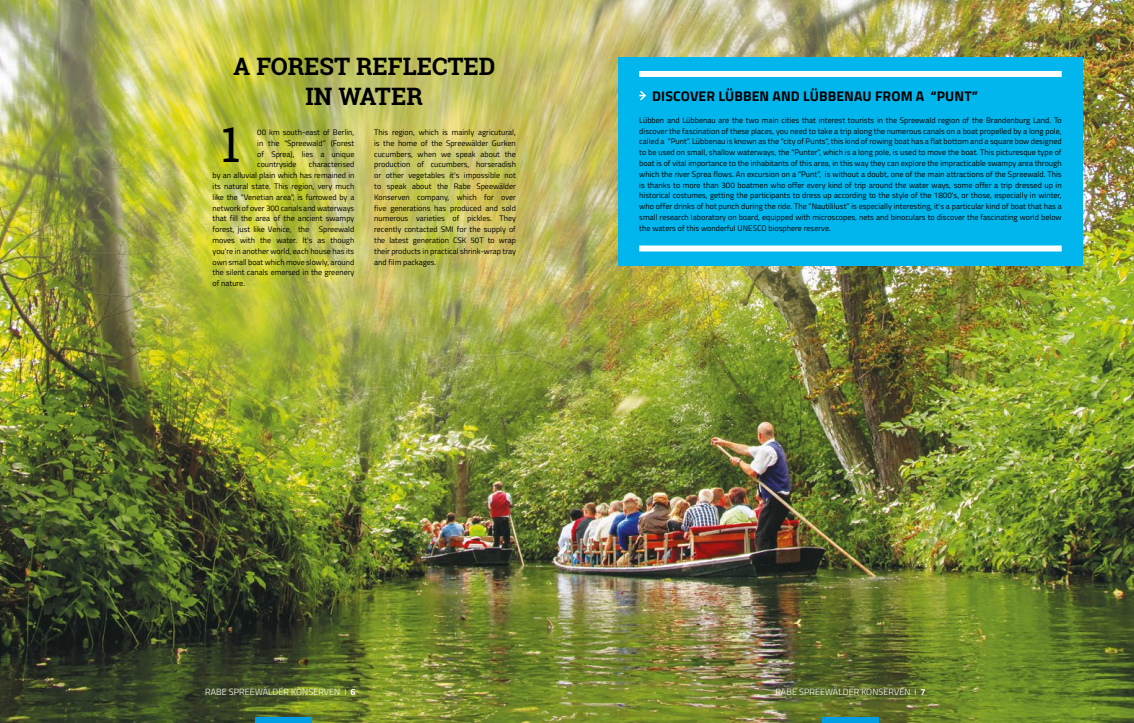
<style>
.page{position:relative;width:1134px;height:723px;background:#fff}
.page>*{position:absolute;margin:0;border:0;box-sizing:border-box;transform-origin:0 0}
.t1{font:48px "Roboto Slab";color:#000}
.t2{font:700 24px/30px "Roboto Slab";color:#000;text-align:center}
.t3{font:700 14px "Titillium Web";letter-spacing:.01em;color:#000}
.t4{font:300 9px "Titillium Web";letter-spacing:.01em;color:#fff}
.t5{font:8px/10.8px "Titillium Web";color:#000;text-align:justify}
.s1{font-weight:700}
</style>
<div class="page">
<img style="left:0;top:0;width:1134px;height:723px">
<div style="left:255px;top:717px;width:57px;height:6px;background:#009fe3"></div>
<div style="left:822px;top:717px;width:57px;height:6px;background:#009fe3"></div>
<div style="left:618px;top:57px;width:465px;height:209px;background:#00b6ed"></div>
<div style="left:639px;top:71px;width:423px;height:6px;background:#fff"></div>
<div style="left:639px;top:245px;width:423px;height:6px;background:#fff"></div>
<svg style="left:639px;top:91px;width:7px;height:10px"></svg>
<h2 class="t2" style="left:233px;top:51px;width:264px">A FOREST REFLECTED<br>IN WATER</h2>
<h1 class="t1" style="left:221px;top:112px;width:21px">1</h1>
<p class="t5" style="left:257px;top:126px;width:99px">00 km south-east of Berlin, in the “Spreewald” (Forest of Sprea), lies a unique countryside</p>
<p class="t5" style="left:374px;top:126px;width:143px">This region, which is mainly agricutural, is the home of the Spreewälder Gurken cucumbers, when we speak about the production of cucumbers, horseradish or other vegetables it's impossible not to speak about the Rabe Speewälder Konserven company, which for over five generations has produced and sold numerous varieties of pickles. They recently contacted SMI for the supply of the latest generation CSK 50T to wrap their products in practical shrink-wrap tray and film packages.</p>
<p class="t5" style="left:213px;top:159px;width:143px;text-indent:96px">characterised by an alluvial plain which has remained in its natural state. This region, very much like the "Venetian area", is furrowed by a network of over 300 canals and waterways that fill the area of the ancient swampy forest, just like Venice, the Spreewald moves with the water. It's as though you're in another world, each house has its own small boat which move slowly, around the silent canals emersed in the greenery of nature.</p>
<h3 class="t3" style="left:652px;top:86px;width:327px">DISCOVER LÜBBEN AND LÜBBENAU FROM A “PUNT”</h3>
<p class="t5" style="left:639px;top:114px;width:424px">Lübben and Lübbenau are the two main cities that interest tourists in the Spreewald region of the Brandenburg Land. To discover the fascination of these places, you need to take a trip along the numerous canals on a boat propelled by a long pole, called a “Punt”. Lübbenau is known as the “city of Punts“, this kind of rowing boat has a flat bottom and a square bow designed to be used on small, shallow waterways, the “Punter“, which is a long pole, is used to move the boat. This picturesque type of boat is of vital importance to the inhabitants of this area, in this way they can explore the impracticable swampy area through which the river Sprea flows. An excursion on a “Punt”, is without a doubt, one of the main attractions of the Spreewald. This is thanks to more than 300 boatmen who offer every kind of trip around the water ways, some offer a trip dressed up in historical costumes, getting the participants to dress up according to the style of the 1800's, or those, especially in winter, who offer drinks of hot punch during the ride. The “Nautililust” is especially interesting, it's a particular kind of boat that has a small research laboratory on board, equipped with microscopes, nets and binoculars to discover the fascinating world below the waters of this wonderful UNESCO biosphere reserve.</p>
<p class="t4" style="left:205px;top:685px;width:152px">RABE SPREEWÄLDER KONSERVEN I <span class="s1">6</span></p>
<p class="t4" style="left:775px;top:685px;width:152px">RABE SPREEWÄLDER KONSERVEN I <span class="s1">7</span></p>
</div>
